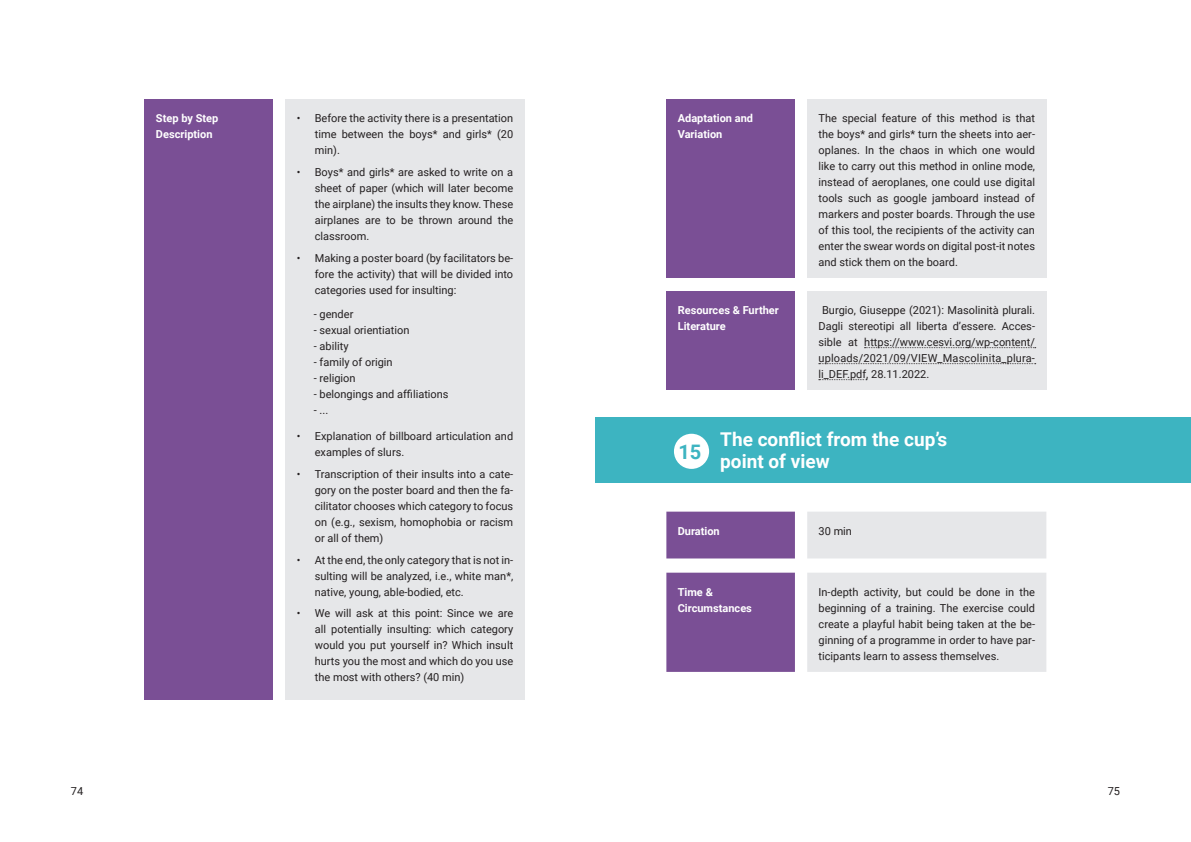
<style>
.page{position:relative;width:1191px;height:842px;background:#fff}
.page>*{position:absolute;margin:0;border:0;box-sizing:border-box;transform-origin:0 0}
.t1{font:700 20px "Roboto";color:#3db4c1}
.t2{font:700 19px/22px "Roboto";color:#fff}
.t3{font:11px/16px "Roboto";color:#231f20;text-align:justify}
.t4{font:700 11px/16px "Roboto";color:#fff}
</style>
<div class="page">
<div style="left:145px;top:99px;width:128px;height:600px;background:#7a4f95"></div>
<div style="left:285px;top:99px;width:239px;height:600px;background:#e6e7e9"></div>
<div style="left:666px;top:99px;width:129px;height:179px;background:#7a4f95"></div>
<div style="left:807px;top:99px;width:239px;height:179px;background:#e6e7e9"></div>
<div style="left:666px;top:291px;width:129px;height:98px;background:#7a4f95"></div>
<div style="left:807px;top:291px;width:239px;height:98px;background:#e6e7e9"></div>
<svg style="left:864px;top:347px;width:171px;height:1px"></svg>
<svg style="left:819px;top:363px;width:216px;height:1px"></svg>
<svg style="left:819px;top:379px;width:48px;height:1px"></svg>
<div style="left:595px;top:417px;width:596px;height:66px;background:#3db4c1"></div>
<div style="left:674px;top:434px;width:35px;height:35px;background:#fff;border-radius:50%"></div>
<svg style="left:666px;top:512px;width:129px;height:160px;background:#865f9e"></svg>
<svg style="left:807px;top:512px;width:239px;height:160px;background:#e8e9ea"></svg>
<p class="t4" style="left:156px;top:110px;width:64px">Step by Step<br>Description</p>
<p class="t3" style="left:315px;top:110px;width:200px;text-indent:-18px">• Before the activity there is a presentation time between the boys* and girls* (20 min).</p>
<p class="t3" style="left:315px;top:164px;width:200px;text-indent:-18px">• Boys* and girls* are asked to write on a sheet of paper (which will later become the airplane) the insults they know. These airplanes are to be thrown around the classroom.</p>
<p class="t3" style="left:315px;top:249px;width:200px;text-indent:-18px">• Making a poster board (by facilitators be&shy;fore the activity) that will be divided into categories used for insulting:</p>
<p class="t3" style="left:314px;top:306px;width:41px">- gender</p>
<p class="t3" style="left:314px;top:322px;width:97px">- sexual orientiation</p>
<p class="t3" style="left:314px;top:338px;width:36px">- ability</p>
<p class="t3" style="left:314px;top:354px;width:80px">- family of origin</p>
<p class="t3" style="left:314px;top:370px;width:43px">- religion</p>
<p class="t3" style="left:314px;top:386px;width:136px">- belongings and affiliations</p>
<p class="t3" style="left:314px;top:402px;width:16px">- ...</p>
<p class="t3" style="left:315px;top:428px;width:200px;text-indent:-18px">• Explanation of billboard articulation and examples of slurs.</p>
<p class="t3" style="left:315px;top:466px;width:200px;text-indent:-18px">• Transcription of their insults into a cate&shy;gory on the poster board and then the fa&shy;cilitator chooses which category to focus on (e.g., sexism, homophobia or racism or all of them)</p>
<p class="t3" style="left:315px;top:551px;width:200px;text-indent:-18px">• At the end, the only category that is not in&shy;sulting will be analyzed, i.e., white man*, native, young, able-bodied, etc.</p>
<p class="t3" style="left:315px;top:605px;width:200px;text-indent:-18px">• We will ask at this point: Since we are all potentially insulting: which category would you put yourself in? Which insult hurts you the most and which do you use the most with others? (40 min)</p>
<p class="t4" style="left:677px;top:110px;width:77px">Adaptation and<br>Variation</p>
<p class="t3" style="left:818px;top:110px;width:218px">The special feature of this method is that the boys* and girls* turn the sheets into aer&shy;oplanes. In the chaos in which one would like to carry out this method in online mode, instead of aeroplanes, one could use digital tools such as google jamboard instead of markers and poster boards. Through the use of this tool, the recipients of the activity can enter the swear words on digital post-it notes and stick them on the board.</p>
<p class="t4" style="left:677px;top:301px;width:103px">Resources &amp; Further<br>Literature</p>
<p class="t3" style="left:818px;top:301px;width:218px;text-indent:4px">Burgio, Giuseppe (2021): Masolinità plurali.<br>Dagli stereotipi all liberta d’essere. Acces&shy;sible at https://www.cesvi.org/wp-content/ uploads/2021/09/VIEW_Mascolinita_plura&shy;li_DEF.pdf, 28.11.2022.</p>
<h1 class="t1" style="left:678px;top:438px;width:24px">15</h1>
<h2 class="t2" style="left:720px;top:428px;width:229px">The conflict from the cup’s point of view</h2>
<p class="t4" style="left:677px;top:522px;width:44px">Duration</p>
<p class="t3" style="left:818px;top:522px;width:35px">30 min</p>
<p class="t4" style="left:677px;top:583px;width:76px">Time &amp;<br>Circumstances</p>
<p class="t3" style="left:818px;top:583px;width:218px">In-depth activity, but could be done in the beginning of a training. The exercise could create a playful habit being taken at the be&shy;ginning of a programme in order to have par&shy;ticipants learn to assess themselves.</p>
<p class="t3" style="left:71px;top:783px;width:14px">74</p>
<p class="t3" style="left:1107px;top:783px;width:14px">75</p>
</div>
